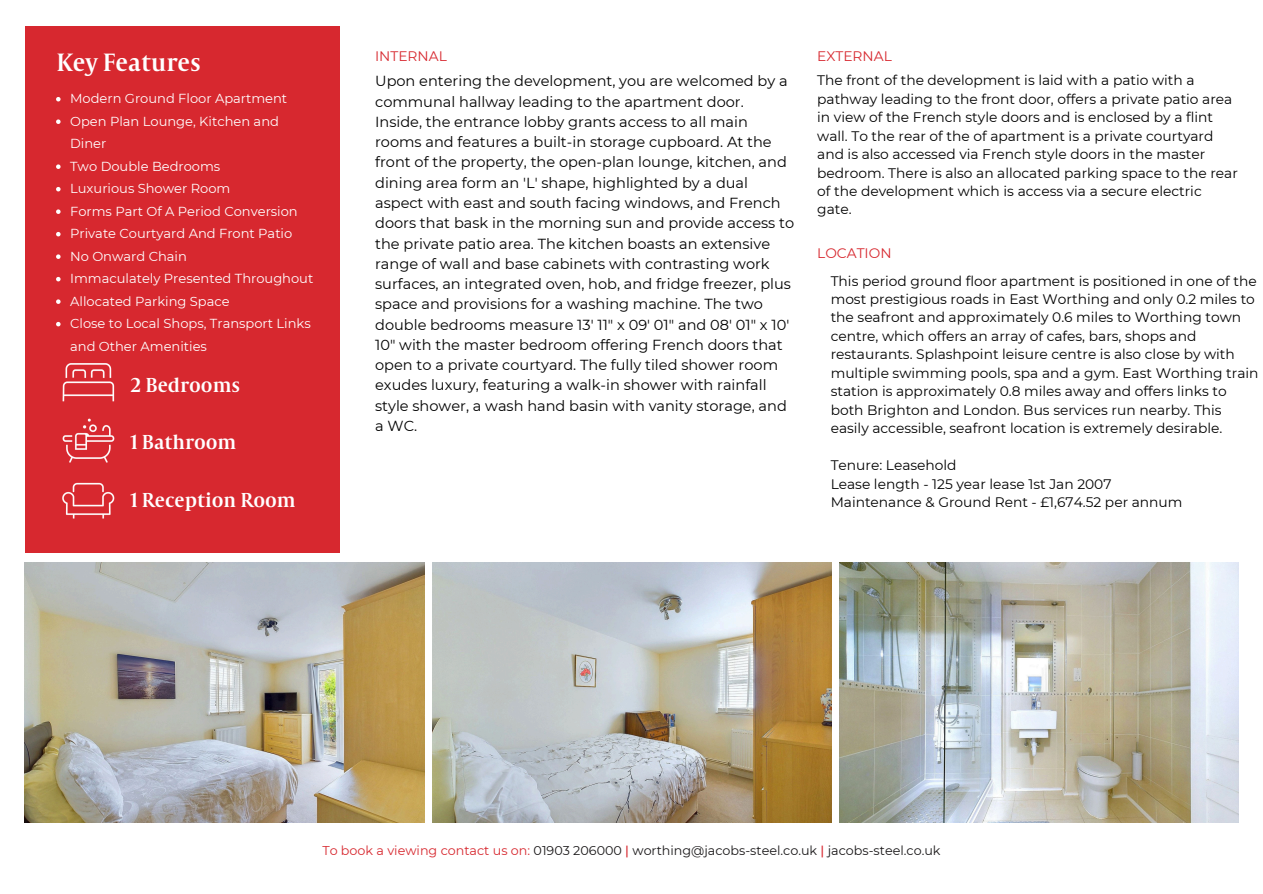
<style>
.page{position:relative;width:1263px;height:894px;background:#fff}
.page>*{position:absolute;margin:0;border:0;box-sizing:border-box;transform-origin:0 0}
.t1{font:27.6px "Capitolium Road";color:#fff}
.t2{font:22.2px "Capitolium Road";color:#fff}
.t3{font:14.55px/20.2px "Montserrat";color:#000}
.t4{font:13.8px/18.5px "Montserrat";color:#000}
.t5{font:13.8px "Montserrat";color:#d7282f}
.t6{font:13.05px/22.5px "Montserrat";color:#fff}
.t7{font:12.75px "Montserrat";color:#191718}
.s1{color:#d7282f}
.s2{font-weight:500;color:#d7282f}
</style>
<div class="page">
<img style="left:25px;top:562px;width:399px;height:260px">
<img style="left:432px;top:562px;width:399px;height:260px">
<img style="left:839px;top:562px;width:400px;height:260px">
<div style="left:25px;top:26px;width:314px;height:526px;background:#d7282f"></div>
<img style="left:62px;top:482px;width:53px;height:37px">
<img style="left:62px;top:418px;width:53px;height:45px">
<img style="left:62px;top:363px;width:53px;height:39px">
<svg style="left:56px;top:97px;width:5px;height:4px"></svg>
<svg style="left:56px;top:119px;width:5px;height:5px"></svg>
<svg style="left:56px;top:164px;width:5px;height:5px"></svg>
<svg style="left:56px;top:187px;width:5px;height:4px"></svg>
<svg style="left:56px;top:209px;width:5px;height:5px"></svg>
<svg style="left:56px;top:232px;width:5px;height:4px"></svg>
<svg style="left:56px;top:254px;width:5px;height:5px"></svg>
<svg style="left:56px;top:277px;width:5px;height:4px"></svg>
<svg style="left:56px;top:299px;width:5px;height:5px"></svg>
<svg style="left:56px;top:322px;width:5px;height:4px"></svg>
<h2 class="t1" style="left:57px;top:53px;width:146px">Key Features</h2>
<p class="t6" style="left:70px;top:87px;width:219px">Modern Ground Floor Apartment</p>
<p class="t6" style="left:70px;top:110px;width:210px">Open Plan Lounge, Kitchen and<br>Diner</p>
<p class="t6" style="left:70px;top:155px;width:152px">Two Double Bedrooms</p>
<p class="t6" style="left:70px;top:177px;width:162px">Luxurious Shower Room</p>
<p class="t6" style="left:70px;top:200px;width:229px">Forms Part Of A Period Conversion</p>
<p class="t6" style="left:70px;top:222px;width:224px">Private Courtyard And Front Patio</p>
<p class="t6" style="left:70px;top:245px;width:118px">No Onward Chain</p>
<p class="t6" style="left:70px;top:267px;width:245px">Immaculately Presented Throughout</p>
<h2 class="t6" style="left:70px;top:290px;width:161px">Allocated Parking Space</h2>
<p class="t6" style="left:70px;top:312px;width:242px">Close to Local Shops, Transport Links and Other Amenities</p>
<p class="t2" style="left:130px;top:377px;width:112px">2 Bedrooms</p>
<h2 class="t2" style="left:130px;top:435px;width:108px">1 Bathroom</h2>
<h3 class="t2" style="left:130px;top:492px;width:167px">1 Reception Room</h3>
<h3 class="t5" style="left:375px;top:47px;width:73px">INTERNAL</h3>
<h4 class="t5" style="left:817px;top:47px;width:76px">EXTERNAL</h4>
<h4 class="t3" style="left:375px;top:71px;width:421px">Upon entering the development, you are welcomed by a communal hallway leading to the apartment door.<br>Inside, the entrance lobby grants access to all main rooms and features a built-in storage cupboard. At the front of the property, the open-plan lounge, kitchen, and dining area form an 'L' shape, highlighted by a dual aspect with east and south facing windows, and French doors that bask in the morning sun and provide access to the private patio area. The kitchen boasts an extensive range of wall and base cabinets with contrasting work surfaces, an integrated oven, hob, and fridge freezer, plus space and provisions for a washing machine. The two double bedrooms measure 13' 11" x 09' 01" and 08' 01" x 10' 10" with the master bedroom offering French doors that open to a private courtyard. The fully tiled shower room exudes luxury, featuring a walk-in shower with rainfall style shower, a wash hand basin with vanity storage, and a WC.</h4>
<h3 class="t4" style="left:817px;top:71px;width:422px">The front of the development is laid with a patio with a pathway leading to the front door, offers a private patio area in view of the French style doors and is enclosed by a flint wall. To the rear of the of apartment is a private courtyard and is also accessed via French style doors in the master bedroom. There is also an allocated parking space to the rear of the development which is access via a secure electric gate.</h3>
<p class="t5" style="left:817px;top:245px;width:76px">LOCATION</p>
<h4 class="t4" style="left:831px;top:271px;width:429px">This period ground floor apartment is positioned in one of the most prestigious roads in East Worthing and only 0.2 miles to the seafront and approximately 0.6 miles to Worthing town centre, which offers an array of cafes, bars, shops and restaurants. Splashpoint leisure centre is also close by with multiple swimming pools, spa and a gym. East Worthing train station is approximately 0.8 miles away and offers links to both Brighton and London. Bus services run nearby. This easily accessible, seafront location is extremely desirable.</h4>
<h4 class="t4" style="left:831px;top:456px;width:353px">Tenure: Leasehold<br>Lease length - 125 year lease 1st Jan 2007<br>Maintenance &amp; Ground Rent - £1,674.52 per annum</h4>
<p class="t7" style="left:322px;top:842px;width:620px"><span class="s1">To book a viewing contact us on:</span> 01903 206000 <span class="s2">|</span> worthing@jacobs-steel.co.uk <span class="s2">|</span> jacobs-steel.co.uk</p>
</div>
